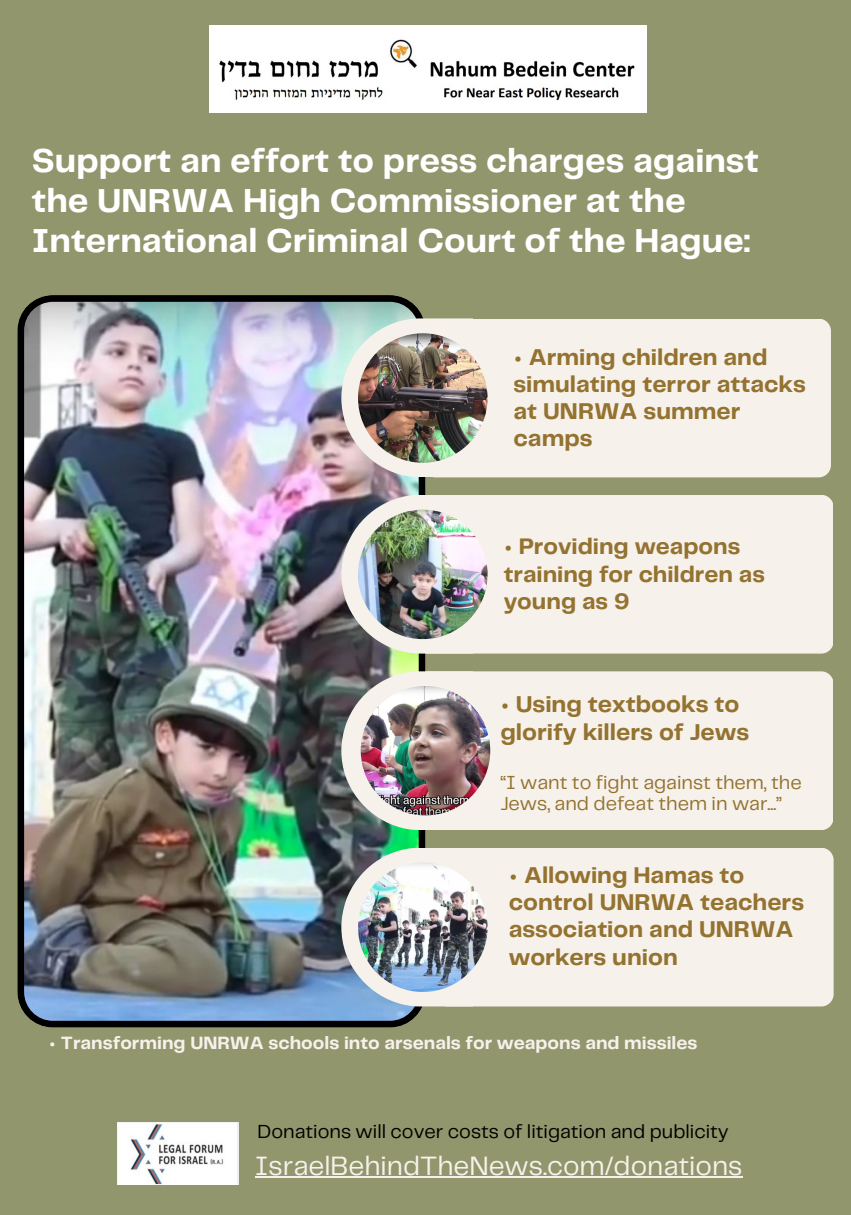
<style>
.page{position:relative;width:851px;height:1215px;background:#fff}
.page>*{position:absolute;margin:0;border:0;box-sizing:border-box;transform-origin:0 0}
.t1{font:700 34.43px/39.8px "Telegraf";color:#fff}
.t2{font:27.68px "Telegraf";color:#f6f1eb}
.t3{font:700 23.85px/27.2px "Telegraf";color:#94722f}
.t4{font:700 23.62px/27.2px "Telegraf";color:#94722f}
.t5{font:700 23.4px/27.2px "Telegraf";color:#94722f}
.t6{font:19.57px/21.4px "Telegraf";color:#94722f}
.t7{font:19.57px "Telegraf";color:#000}
.t8{font:700 18.45px "Telegraf";color:#f6f1eb}
</style>
<div class="page">
<div style="left:0;top:0;width:850px;height:1215px;background:#91966c"></div>
<img style="left:209px;top:25px;width:437px;height:88px">
<img style="left:117px;top:1122px;width:122px;height:63px">
<div style="left:423px;top:319px;width:407px;height:158px;background:#f6f1eb;border-radius:12px"></div>
<div style="left:414px;top:671px;width:419px;height:159px;background:#f6f1eb;border-radius:12px"></div>
<div style="left:414px;top:495px;width:419px;height:159px;background:#f6f1eb;border-radius:12px"></div>
<div style="left:435px;top:848px;width:398px;height:158px;background:#f6f1eb;border-radius:12px"></div>
<img style="left:17px;top:295px;width:408px;height:732px">
<svg style="left:341px;top:318px;width:147px;height:159px"></svg>
<img style="left:358px;top:333px;width:129px;height:130px;border-radius:50%">
<svg style="left:341px;top:671px;width:176px;height:159px"></svg>
<svg style="left:341px;top:495px;width:176px;height:159px"></svg>
<img style="left:358px;top:510px;width:129px;height:129px;border-radius:50%">
<svg style="left:341px;top:848px;width:132px;height:158px"></svg>
<img style="left:358px;top:863px;width:129px;height:129px;border-radius:50%">
<img style="left:360px;top:686px;width:130px;height:129px;border-radius:50%">
<hr style="left:255px;top:1176px;width:487px;height:2px;background:#f6f1eb">
<h4 class="t1" style="left:32px;top:142px;width:728px">Support an effort to press charges against the UNRWA High Commissioner at the<br>International Criminal Court of the Hague:</h4>
<p class="t4" style="left:513px;top:345px;width:294px">• Arming children and simulating terror attacks at UNRWA summer camps</p>
<h3 class="t5" style="left:503px;top:534px;width:263px">• Providing weapons training for children as young as 9</h3>
<h3 class="t3" style="left:500px;top:692px;width:250px">• Using textbooks to glorify killers of Jews</h3>
<h3 class="t6" style="left:500px;top:773px;width:303px">“I want to fight against them, the<br>Jews, and defeat them in war...”</h3>
<p class="t4" style="left:508px;top:863px;width:297px">• Allowing Hamas to control UNRWA teachers association and UNRWA workers union</p>
<p class="t8" style="left:49px;top:1035px;width:650px">• Transforming UNRWA schools into arsenals for weapons and missiles</p>
<p class="t7" style="left:257px;top:1123px;width:473px">Donations will cover costs of litigation and publicity</p>
<h3 class="t2" style="left:255px;top:1154px;width:489px">IsraelBehindTheNews.com/donations</h3>
</div>
